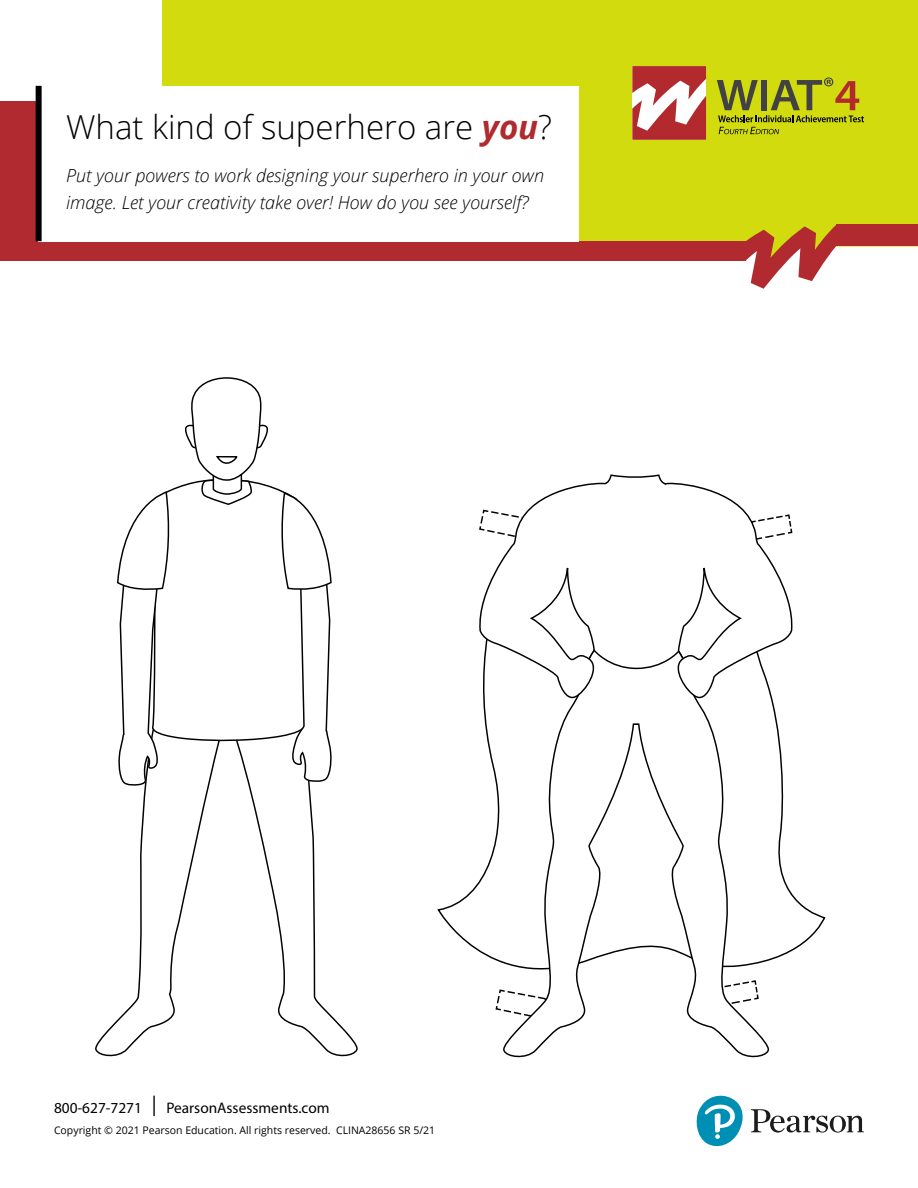
<style>
.page{position:relative;width:918px;height:1188px;background:#fff}
.page>*{position:absolute;margin:0;border:0;box-sizing:border-box;transform-origin:0 0}
.t1{font:300 33px "Open Sans";color:#000}
.t2{font:italic 300 18px/27px "Open Sans";color:#000}
.t3{font:15.3px "Myriad Pro";color:#000}
.t4{font:10.5px "Open Sans";color:#000}
.s1{font-weight:700;font-style:italic;color:#b02a2f}
.s2{font-size:20.4px}
</style>
<div class="page">
<svg style="left:95px;top:801px;width:263px;height:256px"></svg>
<svg style="left:495px;top:996px;width:6px;height:15px"></svg>
<svg style="left:437px;top:703px;width:389px;height:293px"></svg>
<svg style="left:501px;top:703px;width:272px;height:355px"></svg>
<svg style="left:479px;top:474px;width:314px;height:229px"></svg>
<svg style="left:117px;top:377px;width:215px;height:424px"></svg>
<svg style="left:696px;top:1095px;width:168px;height:52px"></svg>
<div style="left:162px;top:0;width:756px;height:247px;background:#d2db0e"></div>
<svg style="left:745px;top:224px;width:92px;height:65px"></svg>
<div style="left:0;top:242px;width:746px;height:19px;background:#b02a2f"></div>
<div style="left:836px;top:224px;width:82px;height:22px;background:#b02a2f"></div>
<div style="left:0;top:102px;width:171px;height:145px;background:#b02a2f"></div>
<div style="left:39px;top:86px;width:540px;height:155px;background:#fff"></div>
<div style="left:36px;top:86px;width:6px;height:155px;background:#000"></div>
<svg style="left:632px;top:66px;width:74px;height:74px"></svg>
<svg style="left:717px;top:77px;width:147px;height:57px;background:#aaab17"></svg>
<h1 class="t1" style="left:66px;top:104px;width:487px">What kind of superhero are <span class="s1">you</span>?</h1>
<p class="t2" style="left:66px;top:162px;width:480px">Put your powers to work designing your superhero in your own image. Let your creativity take over! How do you see yourself?</p>
<p class="t3" style="left:54px;top:1098px;width:277px">800-627-7271 <span class="s2">|</span> PearsonAssessments.com</p>
<p class="t4" style="left:54px;top:1123px;width:383px">Copyright © 2021 Pearson Education. All rights reserved. CLINA28656 SR 5/21</p>
</div>
